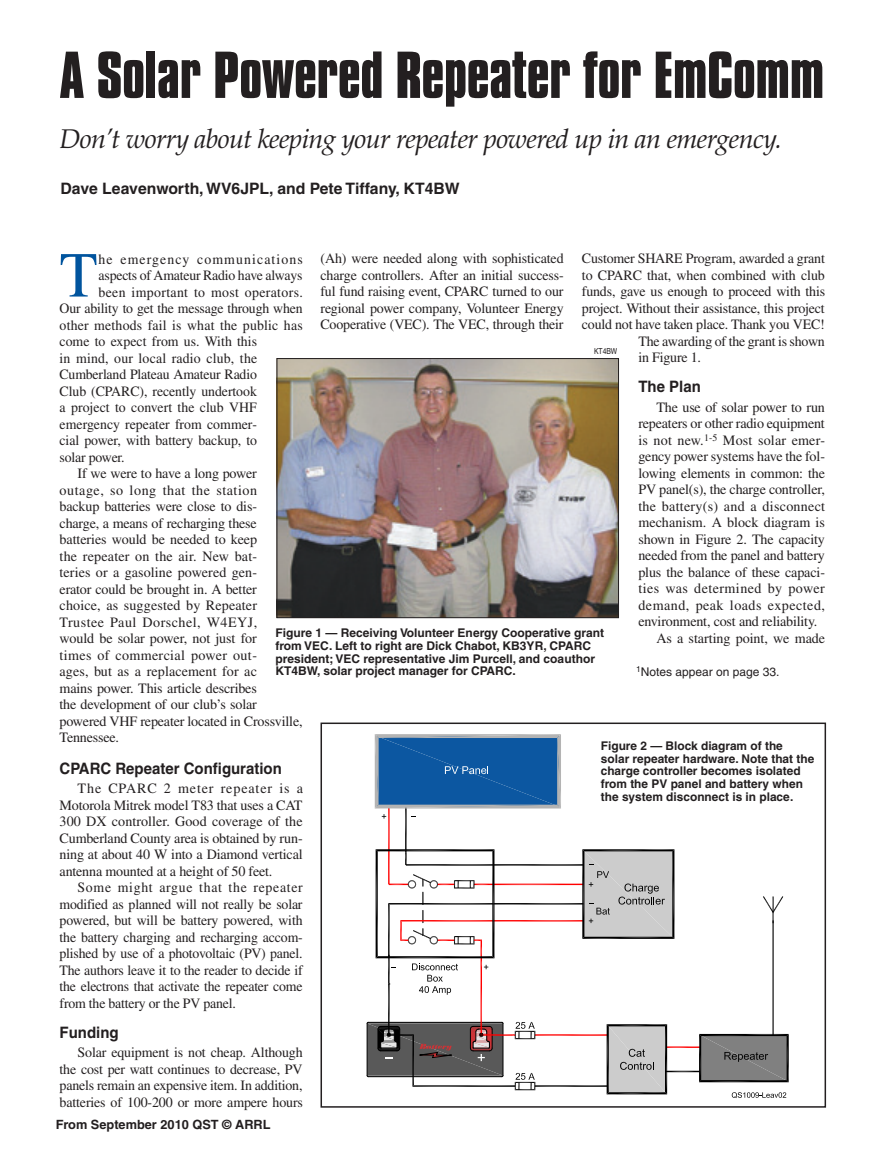
<style>
.page{position:relative;width:885px;height:1161px;background:#fff}
.page>*{position:absolute;margin:0;border:0;box-sizing:border-box;transform-origin:0 0}
.Body_Text{font:64.05px "Times";color:#00549e}
.t1{font:700 57px "Compacta BT";letter-spacing:-.005em;color:#231f20}
.Deck{font:italic 27px "Palatino";letter-spacing:-.025em;color:#231f20}
.Byline{font:700 15.75px "Helvetica";color:#231f20}
.Subhead_1{font:700 15.75px "Helvetica";color:#231f20;scale:.95 1}
.Body_Text-2{font:14.25px/16.5px "Times";letter-spacing:-.015em;color:#231f20;text-align:justify}
.Body_Text-3{font:14.25px "Times";letter-spacing:.015em;color:#231f20}
.Body_Text-4{font:14.25px "Times";letter-spacing:.025em;color:#231f20}
.Body_Text-5{font:14.25px "Times";letter-spacing:.005em;color:#231f20}
.Body_Text-6{font:14.25px "Times";letter-spacing:.08em;color:#231f20}
.t2{font:700 12.75px "Helvetica";color:#231f20}
.t3{font:700 12px/12.8px "Helvetica";color:#231f20}
.t4{font:12px "Helvetica";color:#231f20}
.PHOTO_CREDIT{font:condensed 8.25px "Helvetica";letter-spacing:-.005em;color:#231f20}
</style>
<div class="page">
<img style="left:278px;top:360px;width:338px;height:256px">
<div style="left:276px;top:358px;width:342px;height:260px;border:1px solid #231f20"></div>
<div style="left:320px;top:723px;width:505px;height:385px;border:2px solid #231f20"></div>
<svg style="left:366px;top:734px;width:422px;height:365px"></svg>
<p class="t1" style="left:59px;top:41px;width:766px">A Solar Powered Repeater for EmComm</p>
<p class="Deck" style="left:60px;top:123px;width:723px">Don’t worry about keeping your repeater powered up in an emergency.</p>
<p class="Byline" style="left:60px;top:179px;width:400px">Dave Leavenworth, WV6JPL, and Pete Tiffany, KT4BW</p>
<p class="Body_Text-2" style="left:320px;top:250px;width:245px">(Ah) were needed along with sophisticated charge controllers. After an initial success&shy;ful fund raising event, CPARC turned to our regional power company, Volunteer Energy Cooperative (VEC). The VEC, through their</p>
<p class="Body_Text-2" style="left:581px;top:250px;width:244px">Customer SHARE Program, awarded a grant</p>
<p class="Body_Text-2" style="left:581px;top:267px;width:244px">to CPARC that, when combined with club</p>
<p class="Body_Text-2" style="left:581px;top:283px;width:245px">funds, gave us enough to proceed with this</p>
<p class="Body_Text-2" style="left:581px;top:300px;width:244px">project. Without their assistance, this project</p>
<p class="Body_Text-2" style="left:581px;top:316px;width:244px">could not have taken place. Thank you VEC!</p>
<p class="Body_Text-2" style="left:638px;top:333px;width:188px">The awarding of the grant is shown</p>
<p class="Body_Text-2" style="left:638px;top:349px;width:64px">in Figure 1.</p>
<p class="Subhead_1" style="left:638px;top:377px;width:67px">The Plan</p>
<p class="Body_Text-2" style="left:638px;top:399px;width:188px;text-indent:18px">The use of solar power to run repeaters or other radio equipment is not new.<sup>1-5</sup> Most solar emer&shy;gency power systems have the fol&shy;lowing elements in common: the PV panel(s), the charge controller, the battery(s) and a disconnect mechanism. A block diagram is shown in Figure 2. The capacity needed from the panel and battery plus the balance of these capaci&shy;ties was determined by power demand, peak loads expected, environment, cost and reliability.</p>
<p class="Body_Text-2" style="left:656px;top:630px;width:170px">As a starting point, we made</p>
<p class="Body_Text" style="left:60px;top:239px;width:39px">T</p>
<p class="Body_Text-6" style="left:98px;top:251px;width:206px">he emergency communications</p>
<p class="Body_Text-2" style="left:98px;top:267px;width:205px">aspects of Amateur Radio have always</p>
<p class="Body_Text-4" style="left:98px;top:284px;width:206px">been important to most operators.</p>
<p class="Body_Text-2" style="left:60px;top:300px;width:244px">Our ability to get the message through when</p>
<p class="Body_Text-3" style="left:60px;top:317px;width:244px">other methods fail is what the public has</p>
<p class="Body_Text-2" style="left:60px;top:333px;width:199px">come to expect from us. With this</p>
<p class="Body_Text-3" style="left:60px;top:350px;width:199px">in mind, our local radio club, the</p>
<p class="Body_Text-2" style="left:60px;top:366px;width:199px">Cumberland Plateau Amateur Radio</p>
<p class="Body_Text-2" style="left:60px;top:382px;width:199px">Club (CPARC), recently undertook</p>
<p class="Body_Text-5" style="left:60px;top:399px;width:199px">a project to convert the club VHF</p>
<p class="Body_Text-2" style="left:60px;top:415px;width:199px">emergency repeater from commer-</p>
<p class="Body_Text-2" style="left:60px;top:432px;width:199px">cial power, with battery backup, to</p>
<p class="Body_Text-2" style="left:60px;top:448px;width:67px">solar power.</p>
<p class="Body_Text-2" style="left:60px;top:465px;width:244px;text-align:left;text-indent:18px">If we were to have a long power outage, so long that the station<br>backup batteries were close to dis-<br>charge, a means of recharging these batteries would be needed to keep<br>the repeater on the air. New bat-<br>teries or a gasoline powered gen-<br>erator could be brought in. A better<br>choice, as suggested by Repeater<br>Trustee Paul Dorschel, W4EYJ,<br>would be solar power, not just for<br>times of commercial power out-<br>ages, but as a replacement for ac<br>mains power. This article describes<br>the development of our club’s solar powered VHF repeater located in Crossville,<br>Tennessee.</p>
<p class="Subhead_1" style="left:60px;top:758px;width:235px">CPARC Repeater Configuration</p>
<p class="Body_Text-2" style="left:60px;top:780px;width:245px;text-indent:18px">The CPARC 2 meter repeater is a Motorola Mitrek model T83 that uses a CAT 300 DX controller. Good coverage of the Cumberland County area is obtained by run&shy;ning at about 40 W into a Diamond vertical antenna mounted at a height of 50 feet.</p>
<p class="Body_Text-2" style="left:60px;top:879px;width:245px;text-indent:18px">Some might argue that the repeater modified as planned will not really be solar powered, but will be battery powered, with the battery charging and recharging accom&shy;plished by use of a photovoltaic (PV) panel.<br>The authors leave it to the reader to decide if the electrons that activate the repeater come from the battery or the PV panel.</p>
<p class="Subhead_1" style="left:60px;top:1022px;width:64px">Funding</p>
<p class="Body_Text-2" style="left:60px;top:1044px;width:245px;text-indent:18px">Solar equipment is not cheap. Although the cost per watt continues to decrease, PV panels remain an expensive item. In addition, batteries of 100-200 or more ampere hours</p>
<p class="PHOTO_CREDIT" style="left:594px;top:347px;width:25px">KT4BW</p>
<p class="t3" style="left:275px;top:626px;width:330px">Figure 1 — Receiving Volunteer Energy Cooperative grant from VEC. Left to right are Dick Chabot, KB3YR, CPARC president; VEC representative Jim Purcell, and coauthor KT4BW, solar project manager for CPARC.</p>
<p class="t4" style="left:636px;top:665px;width:145px"><sup>1</sup>Notes appear on page 33.</p>
<p class="t3" style="left:600px;top:739px;width:215px">Figure 2 — Block diagram of the<br>solar repeater hardware. Note that the charge controller becomes isolated from the PV panel and battery when the system disconnect is in place.</p>
<p class="t2" style="left:56px;top:1117px;width:216px">From September 2010 QST © ARRL</p>
</div>
